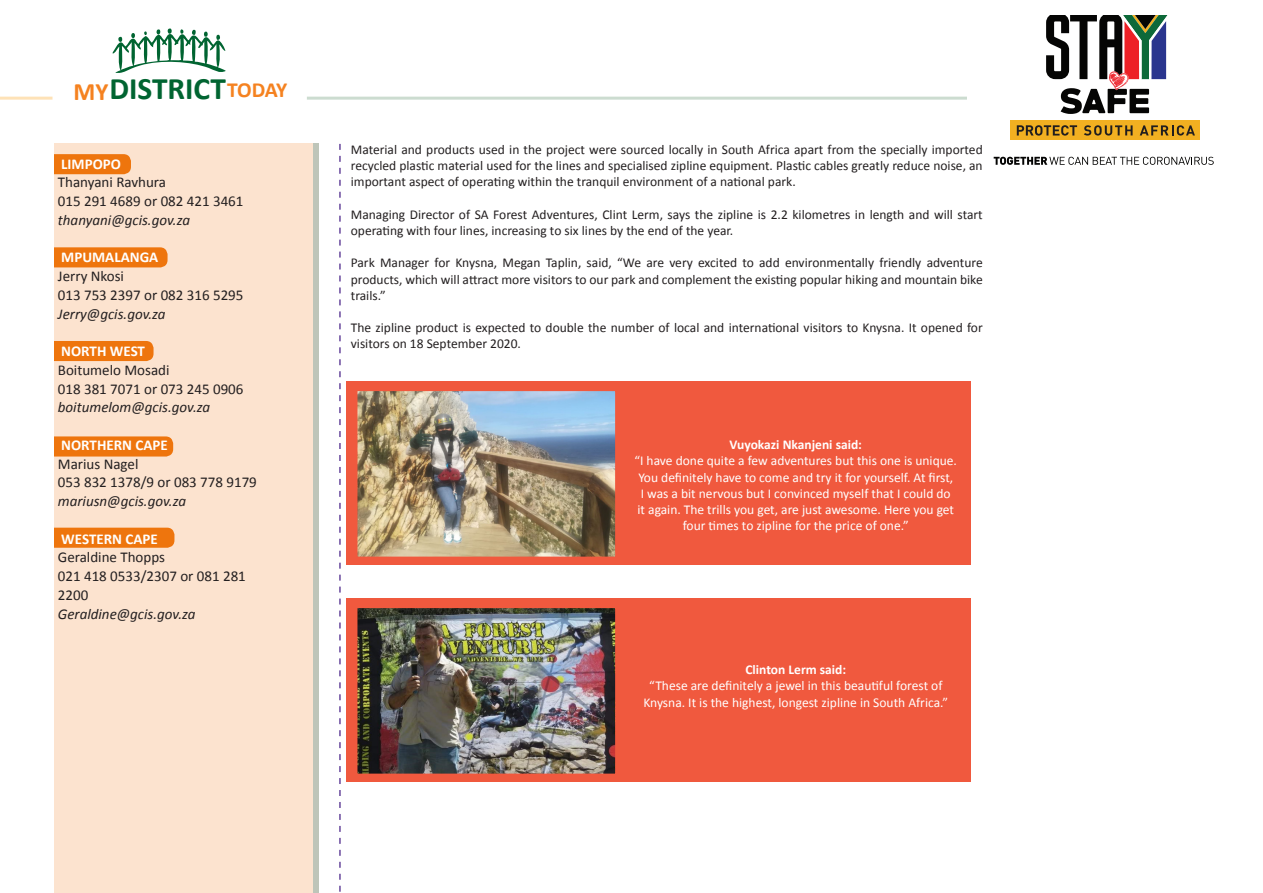
<style>
.page{position:relative;width:1263px;height:893px;background:#fff}
.page>*{position:absolute;margin:0;border:0;box-sizing:border-box;transform-origin:0 0}
.t1{font:700 31.35px "Calibri";color:#006431}
.t2{font:700 25.05px "Calibri";color:#f58220}
.t3{font:700 21.6px "Calibri";letter-spacing:-.025em;color:#f58220}
.t4{font:15px/18.8px "Calibri";color:#231f20}
.t5{font:italic 15px "Calibri";color:#231f20}
.t6{font:700 15px "Calibri";color:#fff}
.t7{font:13.5px/16.2px "Calibri";color:#231f20;text-align:justify}
.t8{font:13.5px/16.2px "Calibri";color:#fff;text-align:center}
.t9{font:700 13.5px "Calibri";color:#fff}
</style>
<div class="page">
<svg style="left:312px;top:144px;width:7px;height:749px;background:#c6c9bc"></svg>
<div style="left:54px;top:144px;width:258px;height:749px;background:#fce3cf"></div>
<div style="left:54px;top:154px;width:77px;height:20px;background:#ee750d"></div>
<div style="left:54px;top:247px;width:114px;height:20px;background:#ee750d"></div>
<div style="left:54px;top:341px;width:100px;height:20px;background:#ee750d"></div>
<div style="left:54px;top:436px;width:119px;height:20px;background:#ee750d"></div>
<svg style="left:54px;top:527px;width:121px;height:21px;background:#ee7b17"></svg>
<hr style="left:0;top:97px;width:52px;height:3px;background:#fee2b7">
<hr style="left:307px;top:97px;width:664px;height:3px;background:#ccdcd0">
<svg style="left:113px;top:28px;width:113px;height:45px"></svg>
<svg style="left:339px;top:144px;width:2px;height:748px"></svg>
<svg style="left:1046px;top:15px;width:122px;height:99px"></svg>
<div style="left:1010px;top:120px;width:190px;height:20px;background:#f2b021"></div>
<svg style="left:1084px;top:125px;width:48px;height:11px"></svg>
<svg style="left:1140px;top:125px;width:55px;height:11px"></svg>
<svg style="left:994px;top:157px;width:220px;height:8px"></svg>
<svg style="left:1017px;top:125px;width:60px;height:11px"></svg>
<div style="left:347px;top:381px;width:624px;height:184px;background:#f0593e"></div>
<img style="left:358px;top:392px;width:257px;height:164px">
<div style="left:354px;top:388px;width:265px;height:172px;border:3px solid #f0593e"></div>
<div style="left:347px;top:598px;width:624px;height:184px;background:#f0593e"></div>
<img style="left:358px;top:609px;width:257px;height:164px">
<div style="left:354px;top:605px;width:265px;height:172px;border:3px solid #f0593e"></div>
<p class="t2" style="left:73px;top:75px;width:36px">MY</p>
<p class="t1" style="left:109px;top:69px;width:118px">DISTRICT</p>
<p class="t3" style="left:227px;top:76px;width:62px">TODAY</p>
<p class="t6" style="left:61px;top:154px;width:61px">LIMPOPO</p>
<p class="t4" style="left:58px;top:173px;width:110px">Thanyani Ravhura</p>
<p class="t4" style="left:58px;top:192px;width:187px">015 291 4689 or 082 421 3461</p>
<p class="t5" style="left:58px;top:210px;width:134px">thanyani@gcis.gov.za</p>
<p class="t6" style="left:61px;top:248px;width:99px">MPUMALANGA</p>
<p class="t4" style="left:58px;top:267px;width:68px">Jerry Nkosi</p>
<p class="t4" style="left:58px;top:286px;width:187px">013 753 2397 or 082 316 5295</p>
<p class="t5" style="left:58px;top:303px;width:109px">Jerry@gcis.gov.za</p>
<p class="t6" style="left:61px;top:342px;width:85px">NORTH WEST</p>
<p class="t4" style="left:58px;top:361px;width:113px">Boitumelo Mosadi</p>
<p class="t4" style="left:58px;top:379px;width:187px">018 381 7071 or 073 245 0906</p>
<p class="t5" style="left:58px;top:397px;width:154px">boitumelom@gcis.gov.za</p>
<p class="t6" style="left:61px;top:435px;width:108px">NORTHERN CAPE</p>
<p class="t4" style="left:58px;top:454px;width:82px">Marius Nagel</p>
<p class="t4" style="left:58px;top:473px;width:200px">053 832 1378/9 or 083 778 9179</p>
<p class="t5" style="left:58px;top:491px;width:130px">mariusn@gcis.gov.za</p>
<p class="t6" style="left:61px;top:529px;width:98px">WESTERN CAPE</p>
<p class="t4" style="left:58px;top:548px;width:109px">Geraldine Thopps</p>
<p class="t4" style="left:58px;top:567px;width:189px">021 418 0533/2307 or 081 281<br>2200</p>
<p class="t5" style="left:58px;top:603px;width:139px">Geraldine@gcis.gov.za</p>
<p class="t7" style="left:351px;top:141px;width:633px">Material and products used in the project were sourced locally in South Africa apart from the specially imported recycled plastic material used for the lines and specialised zipline equipment. Plastic cables greatly reduce noise, an important aspect of operating within the tranquil environment of a national park.</p>
<p class="t7" style="left:351px;top:206px;width:633px">Managing Director of SA Forest Adventures, Clint Lerm, says the zipline is 2.2 kilometres in length and will start operating with four lines, increasing to six lines by the end of the year.</p>
<p class="t7" style="left:351px;top:255px;width:633px">Park Manager for Knysna, Megan Taplin, said, “We are very excited to add environmentally friendly adventure products, which will attract more visitors to our park and complement the existing popular hiking and mountain bike trails.”</p>
<p class="t7" style="left:351px;top:320px;width:633px">The zipline product is expected to double the number of local and international visitors to Knysna. It opened for visitors on 18 September 2020.</p>
<p class="t9" style="left:730px;top:436px;width:134px">Vuyokazi Nkanjeni said:</p>
<p class="t8" style="left:634px;top:453px;width:324px">“I have done quite a few adventures but this one is unique.<br>You definitely have to come and try it for yourself. At first,<br>I was a bit nervous but I convinced myself that I could do<br>it again. The trills you get, are just awesome. Here you get four times to zipline for the price of one.”</p>
<p class="t9" style="left:745px;top:661px;width:102px">Clinton Lerm said:</p>
<p class="t8" style="left:643px;top:678px;width:306px">“These are definitely a jewel in this beautiful forest of<br>Knysna. It is the highest, longest zipline in South Africa.”</p>
</div>
